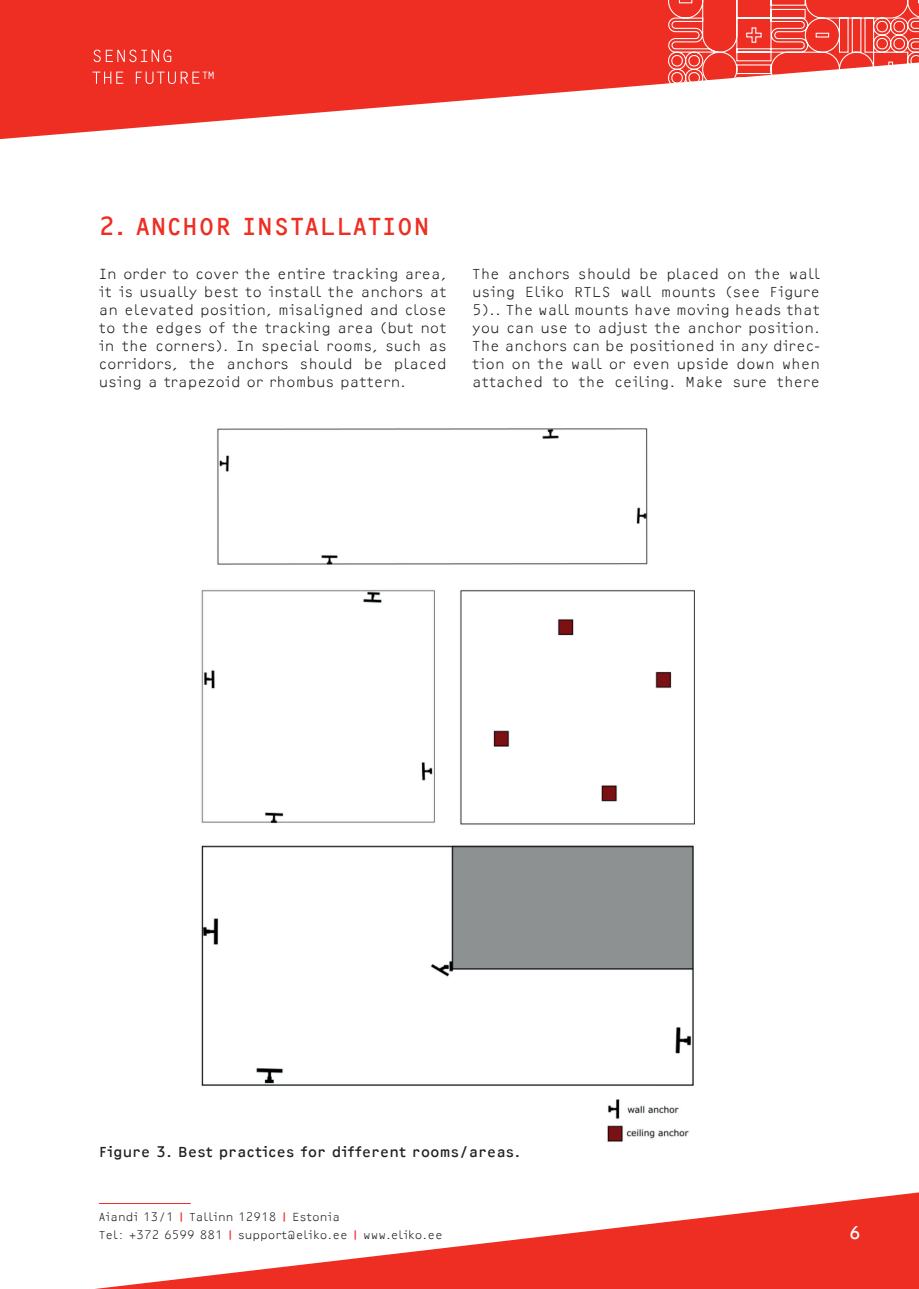
<style>
.page{position:relative;width:919px;height:1289px;background:#fff}
.page>*{position:absolute;margin:0;border:0;box-sizing:border-box;transform-origin:0 0}
.t1{font:25.5px "OCRF";letter-spacing:.015em;color:#ee2e22}
.t2{font:18px "OCRF";color:#fff}
.t3{font:300 15px/18px "OCRF";color:#231f20;text-align:justify}
.t4{font:15px "OCRF";color:#231f20}
.t5{font:300 12px/18px "OCRF";color:#231f20}
.s1{font-weight:400;color:#ee2e22}
</style>
<div class="page">
<svg style="left:0;top:0;width:667px;height:139px;fill:#ee2e22"></svg>
<svg style="left:98px;top:1192px;width:820px;height:96px"></svg>
<svg style="left:667px;top:0;width:251px;height:84px"></svg>
<svg style="left:94px;top:50px;width:77px;height:12px"></svg>
<svg style="left:92px;top:72px;width:31px;height:12px"></svg>
<svg style="left:136px;top:72px;width:77px;height:12px"></svg>
<hr style="left:99px;top:1203px;width:92px;height:1px;background:#ee2e22">
<img style="left:201px;top:428px;width:494px;height:714px">
<h1 class="t1" style="left:99px;top:211px;width:332px">2. ANCHOR INSTALLATION</h1>
<p class="t3" style="left:99px;top:264px;width:349px">In order to cover the entire tracking area, it is usually best to install the anchors at an elevated position, misaligned and close to the edges of the tracking area (but not in the corners). In special rooms, such as corridors, the anchors should be placed using a trapezoid or rhombus pattern.</p>
<p class="t3" style="left:472px;top:264px;width:349px">The anchors should be placed on the wall using Eliko RTLS wall mounts (see Figure 5).. The wall mounts have moving heads that you can use to adjust the anchor position.<br>The anchors can be positioned in any direc&shy;tion on the wall or even upside down when attached to the ceiling. Make sure there</p>
<p class="t4" style="left:99px;top:1142px;width:423px">Figure 3. Best practices for different rooms/areas.</p>
<p class="t5" style="left:99px;top:1207px;width:345px">Aiandi 13/1 <span class="s1">|</span> Tallinn 12918 <span class="s1">|</span> Estonia<br>Tel: +372 6599 881 <span class="s1">|</span> support@eliko.ee <span class="s1">|</span> www.eliko.ee</p>
<p class="t2" style="left:849px;top:1221px;width:13px">6</p>
</div>
